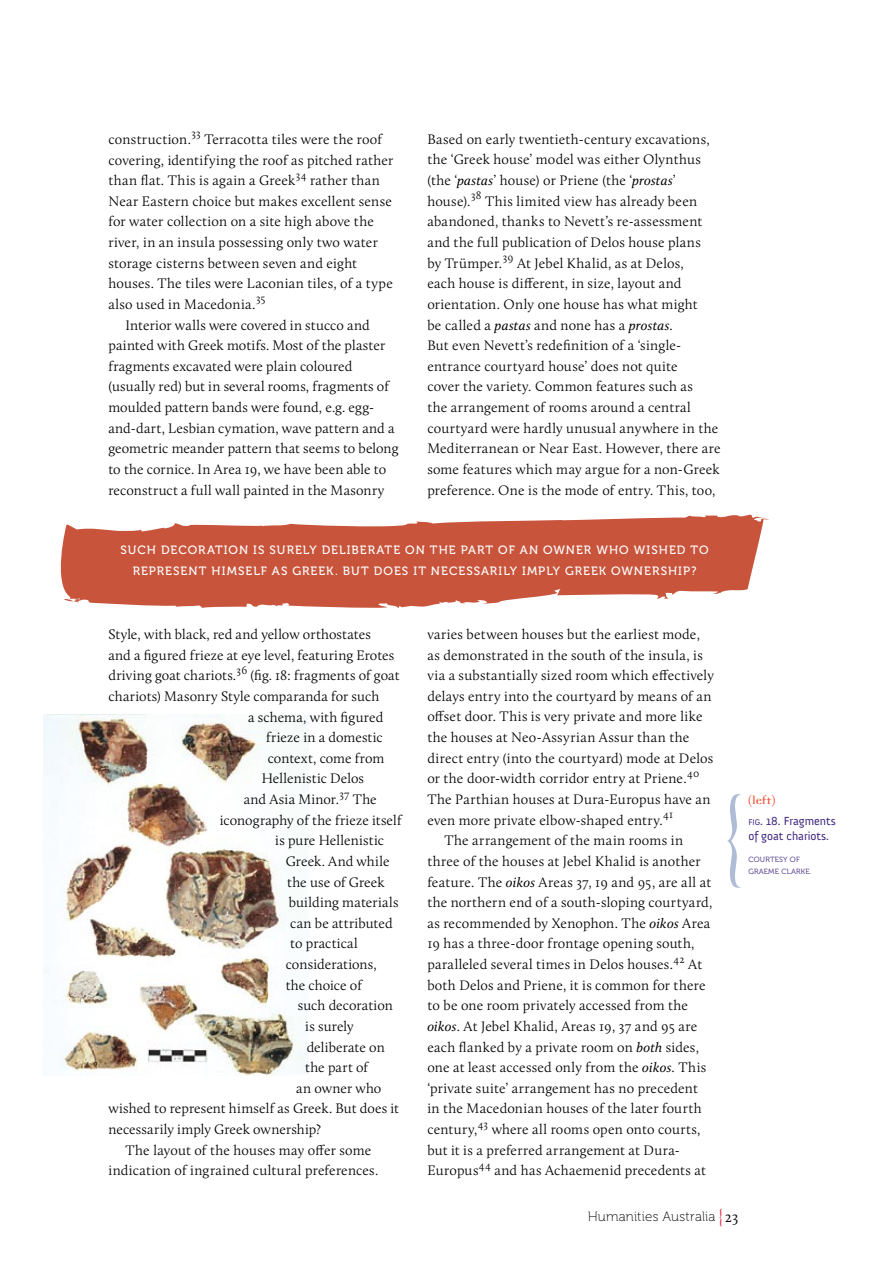
<style>
.page{position:relative;width:893px;height:1263px;background:#fff}
.page>*{position:absolute;margin:0;border:0;box-sizing:border-box;transform-origin:0 0}
.t1{font:300 15.75px "Calluna";color:#000}
.t2{font:300 14.25px/20.5px "Calluna";letter-spacing:.035em;color:#000}
.t3{font:13.5px "Museo 100";letter-spacing:.01em;color:#000}
.t4{font:700 12.75px "Democratica";color:#f05133}
.t5{font:12px/21px "Museo 500";letter-spacing:.085em;color:#fff;text-align:center}
.t6{font:12px/15.3px "Anivers";color:#3c237c}
.t7{font:300 11.4px "Calluna";letter-spacing:.025em;color:#000}
.t8{font:7.5px/12px "Museo 300";letter-spacing:.025em;color:#3c237c}
.s1{font-weight:400;font-style:italic;font-size:13.8px}
.s2{font-family:"Democratica";font-size:18px;color:#e71939}
.s3{font-size:8.4px}
.s4{font-style:inherit}
</style>
<div class="page">
<img style="left:44px;top:714px;width:265px;height:361px">
<svg style="left:727px;top:794px;width:14px;height:94px"></svg>
<svg style="left:60px;top:514px;width:709px;height:94px;fill:#c8543c"></svg>
<svg style="left:64px;top:599px;width:9px;height:2px"></svg>
<p class="t2" style="left:108px;top:129px;width:84px">construction.</p>
<p class="t7" style="left:191px;top:127px;width:11px">33</p>
<p class="t2" style="left:108px;top:129px;width:286px;text-indent:96px">Terracotta tiles were the roof covering, identifying the roof as pitched rather than flat. This is again a Greek</p>
<p class="t7" style="left:296px;top:168px;width:12px">34</p>
<p class="t2" style="left:108px;top:170px;width:286px;text-indent:202px">rather than Near Eastern choice but makes excellent sense for water collection on a site high above the river, in an insula possessing only two water storage cisterns between seven and eight houses. The tiles were Laconian tiles, of a type also used in Macedonia.</p>
<p class="t7" style="left:256px;top:292px;width:11px">35</p>
<p class="t2" style="left:108px;top:314px;width:292px;text-indent:17px">Interior walls were covered in stucco and painted with Greek motifs. Most of the plaster fragments excavated were plain coloured (usually red) but in several rooms, fragments of moulded pattern bands were found, e.g. egg&shy;and-dart, Lesbian cymation, wave pattern and a geometric meander pattern that seems to belong to the cornice. In Area 19, we have been able to reconstruct a full wall painted in the Masonry</p>
<p class="t2" style="left:427px;top:129px;width:284px">Based on early twentieth-century excavations, the ‘Greek house’ model was either Olynthus (the ‘<span class="s1">pastas</span>’ house) or Priene (the ‘<span class="s1">prostas</span>’ house).</p>
<p class="t7" style="left:471px;top:189px;width:12px">38</p>
<p class="t2" style="left:427px;top:191px;width:276px;text-indent:58px">This limited view has already been abandoned, thanks to Nevett’s re-assessment and the full publication of Delos house plans by Trümper.</p>
<p class="t7" style="left:503px;top:251px;width:12px">39</p>
<p class="t2" style="left:427px;top:253px;width:295px;text-indent:90px">At Jebel Khalid, as at Delos,<br>each house is different, in size, layout and orientation. Only one house has what might<br>be called a <span class="s1">pastas</span> and none has a <span class="s1">prostas</span>.<br>But even Nevett’s redefinition of a ‘single&shy;entrance courtyard house’ does not quite<br>cover the variety. Common features such as<br>the arrangement of rooms around a central courtyard were hardly unusual anywhere in the Mediterranean or Near East. However, there are some features which may argue for a non-Greek preference. One is the mode of entry. This, too,</p>
<p class="t5" style="left:121px;top:540px;width:589px">SUCH DECORATION IS SURELY DELIBERATE ON THE PART OF AN OWNER WHO WISHED TO<br>REPRESENT HIMSELF AS GREEK. BUT DOES IT NECESSARILY IMPLY GREEK OWNERSHIP?</p>
<p class="t2" style="left:108px;top:624px;width:287px">Style, with black, red and yellow orthostates and a figured frieze at eye level, featuring Erotes driving goat chariots.</p>
<p class="t7" style="left:237px;top:663px;width:12px">36</p>
<p class="t2" style="left:250px;top:665px;width:151px">(fig. 18: fragments of goat</p>
<p class="t2" style="left:108px;top:686px;width:272px">chariots) Masonry Style comparanda for such</p>
<p class="t2" style="left:248px;top:706px;width:137px">a schema, with figured</p>
<p class="t2" style="left:266px;top:727px;width:118px">frieze in a domestic</p>
<p class="t2" style="left:268px;top:748px;width:118px">context, come from</p>
<p class="t2" style="left:262px;top:768px;width:104px">Hellenistic Delos</p>
<p class="t2" style="left:244px;top:789px;width:97px">and Asia Minor.</p>
<p class="t7" style="left:339px;top:787px;width:12px">37</p>
<p class="t2" style="left:353px;top:789px;width:26px">The</p>
<p class="t2" style="left:220px;top:809px;width:185px">iconography of the frieze itself</p>
<p class="t2" style="left:275px;top:830px;width:110px">is pure Hellenistic</p>
<p class="t2" style="left:286px;top:851px;width:105px">Greek. And while</p>
<p class="t2" style="left:287px;top:871px;width:99px">the use of Greek</p>
<p class="t2" style="left:289px;top:892px;width:111px">building materials</p>
<p class="t2" style="left:290px;top:913px;width:104px">can be attributed</p>
<p class="t2" style="left:290px;top:933px;width:69px">to practical</p>
<p class="t2" style="left:286px;top:954px;width:93px">considerations,</p>
<p class="t2" style="left:286px;top:974px;width:79px">the choice of</p>
<p class="t2" style="left:298px;top:995px;width:97px">such decoration</p>
<p class="t2" style="left:305px;top:1016px;width:50px">is surely</p>
<p class="t2" style="left:307px;top:1036px;width:79px">deliberate on</p>
<p class="t2" style="left:305px;top:1057px;width:66px">the part of</p>
<p class="t2" style="left:296px;top:1077px;width:87px">an owner who</p>
<p class="t2" style="left:108px;top:1098px;width:292px">wished to represent himself as Greek. But does it</p>
<p class="t2" style="left:108px;top:1119px;width:214px">necessarily imply Greek ownership?</p>
<p class="t2" style="left:125px;top:1139px;width:247px">The layout of the houses may offer some</p>
<p class="t2" style="left:108px;top:1160px;width:271px">indication of ingrained cultural preferences.</p>
<p class="t2" style="left:427px;top:624px;width:288px">varies between houses but the earliest mode, as demonstrated in the south of the insula, is via a substantially sized room which effectively delays entry into the courtyard by means of an offset door. This is very private and more like the houses at Neo-Assyrian Assur than the direct entry (into the courtyard) mode at Delos or the door-width corridor entry at Priene.</p>
<p class="t7" style="left:687px;top:766px;width:14px">40</p>
<p class="t2" style="left:427px;top:789px;width:285px">The Parthian houses at Dura-Europus have an even more private elbow-shaped entry.</p>
<p class="t7" style="left:663px;top:807px;width:12px">41</p>
<p class="t2" style="left:427px;top:830px;width:287px;text-indent:17px">The arrangement of the main rooms in three of the houses at Jebel Khalid is another feature. The <span class="s1">oikos</span> Areas 37, 19 and 95, are all at the northern end of a south-sloping courtyard, as recommended by Xenophon. The <span class="s1">oikos</span> Area 19 has a three-door frontage opening south, paralleled several times in Delos houses.</p>
<p class="t7" style="left:673px;top:952px;width:13px">42</p>
<p class="t2" style="left:427px;top:954px;width:281px;text-indent:261px">At both Delos and Priene, it is common for there to be one room privately accessed from the <span class="s1">oikos</span>. At Jebel Khalid, Areas 19, 37 and 95 are each flanked by a private room on <span class="s1">both</span> sides, one at least accessed only from the <span class="s1">oikos</span>. This ‘private suite’ arrangement has no precedent in the Macedonian houses of the later fourth century,</p>
<p class="t7" style="left:478px;top:1117px;width:12px">43</p>
<p class="t2" style="left:427px;top:1119px;width:275px;text-indent:64px">where all rooms open onto courts, but it is a preferred arrangement at Dura-<br>Europus</p>
<p class="t7" style="left:479px;top:1158px;width:14px">44</p>
<p class="t2" style="left:494px;top:1160px;width:213px">and has Achaemenid precedents at</p>
<p class="t3" style="left:588px;top:1210px;width:136px">Humanities Australia <span class="s2">{</span></p>
<p class="t1" style="left:725px;top:1207px;width:15px">23</p>
<p class="t4" style="left:748px;top:794px;width:28px">(left)</p>
<p class="t6" style="left:748px;top:813px;width:89px"><span class="s3">fig</span><span class="s4">.</span> 18. Fragments of goat chariots.</p>
<p class="t8" style="left:748px;top:853px;width:53px">COURTESY OF<br>GRAEME</p>
<p class="t8" style="left:781px;top:865px;width:11px">CLARKE</p>
<p class="t8" style="left:810px;top:865px;width:3px">.</p>
</div>
